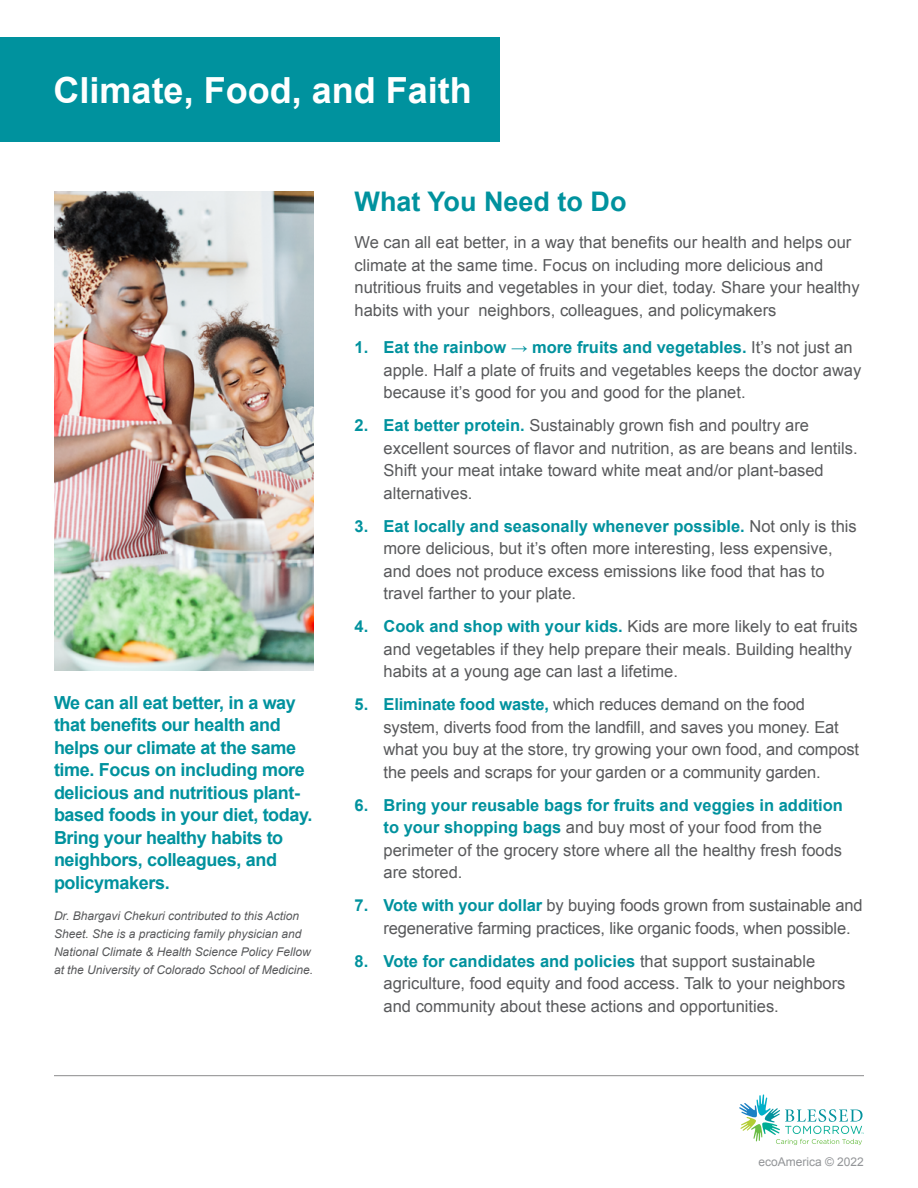
<style>
.page{position:relative;width:918px;height:1188px;background:#fff}
.page>*{position:absolute;margin:0;border:0;box-sizing:border-box;transform-origin:0 0}
.t1{font:700 36px "Arial";color:#fff}
.t2{font:700 27px "Arial";color:#00929e}
.t3{font:700 18px/22.5px "Arial";letter-spacing:-.02em;color:#00929e}
.t4{font:16.5px/22.5px "Arial";color:#58595b}
.t5{font:700 16.5px "Arial";color:#00929e}
.t6{font:italic 12px/18px "Arial";color:#58595b}
.t7{font:12px "Arial";color:#939598}
.s1{font-weight:700;color:#00929e}
</style>
<div class="page">
<hr style="left:54px;top:1075px;width:810px;height:1px;background:#58595b">
<img style="left:54px;top:191px;width:259px;height:479px">
<svg style="left:739px;top:1095px;width:125px;height:50px"></svg>
<div style="left:0;top:38px;width:499px;height:104px;background:#00929e"></div>
<h1 class="t1" style="left:54px;top:66px;width:420px">Climate, Food, and Faith</h1>
<p class="t3" style="left:54px;top:692px;width:260px">We can all eat better, in a way that benefits our health and helps our climate at the same time. Focus on including more delicious and nutritious plant&shy;based foods in your diet, today.<br>Bring your healthy habits to neighbors, colleagues, and policymakers.</p>
<p class="t6" style="left:54px;top:907px;width:261px">Dr. Bhargavi Chekuri contributed to this Action Sheet. She is a practicing family physician and National Climate &amp; Health Science Policy Fellow at the University of Colorado School of Medicine.</p>
<h2 class="t2" style="left:355px;top:184px;width:274px">What You Need to Do</h2>
<p class="t4" style="left:355px;top:232px;width:507px">We can all eat better, in a way that benefits our health and helps our climate at the same time. Focus on including more delicious and nutritious fruits and vegetables in your diet, today. Share your healthy habits with your neighbors, colleagues, and policymakers</p>
<p class="t4" style="left:384px;top:336px;width:479px"><span class="s1">Eat the rainbow → more fruits and vegetables.</span> It’s not just an apple. Half a plate of fruits and vegetables keeps the doctor away because it’s good for you and good for the planet.</p>
<p class="t4" style="left:384px;top:414px;width:476px"><span class="s1">Eat better protein.</span> Sustainably grown fish and poultry are excellent sources of flavor and nutrition, as are beans and lentils.<br>Shift your meat intake toward white meat and/or plant-based alternatives.</p>
<p class="t4" style="left:384px;top:515px;width:475px"><span class="s1">Eat locally and seasonally whenever possible.</span> Not only is this more delicious, but it’s often more interesting, less expensive, and does not produce excess emissions like food that has to travel farther to your plate.</p>
<p class="t4" style="left:384px;top:615px;width:476px"><span class="s1">Cook and shop with your kids.</span> Kids are more likely to eat fruits and vegetables if they help prepare their meals. Building healthy habits at a young age can last a lifetime.</p>
<p class="t4" style="left:384px;top:693px;width:477px"><span class="s1">Eliminate food waste,</span> which reduces demand on the food system, diverts food from the landfill, and saves you money. Eat what you buy at the store, try growing your own food, and compost the peels and scraps for your garden or a community garden.</p>
<p class="t4" style="left:384px;top:794px;width:461px"><span class="s1">Bring your reusable bags for fruits and veggies in addition to your shopping bags</span> and buy most of your food from the perimeter of the grocery store where all the healthy fresh foods are stored.</p>
<p class="t4" style="left:384px;top:894px;width:480px"><span class="s1">Vote with your dollar</span> by buying foods grown from sustainable and regenerative farming practices, like organic foods, when possible.</p>
<p class="t4" style="left:384px;top:950px;width:463px"><span class="s1">Vote for candidates and policies</span> that support sustainable agriculture, food equity and food access. Talk to your neighbors and community about these actions and opportunities.</p>
<p class="t5" style="left:355px;top:337px;width:15px">1.</p>
<p class="t5" style="left:355px;top:415px;width:15px">2.</p>
<p class="t5" style="left:355px;top:515px;width:15px">3.</p>
<p class="t5" style="left:355px;top:616px;width:15px">4.</p>
<p class="t5" style="left:355px;top:694px;width:15px">5.</p>
<p class="t5" style="left:355px;top:794px;width:15px">6.</p>
<p class="t5" style="left:355px;top:895px;width:15px">7.</p>
<p class="t5" style="left:355px;top:950px;width:15px">8.</p>
<p class="t7" style="left:758px;top:1154px;width:107px">ecoAmerica © 2022</p>
</div>
